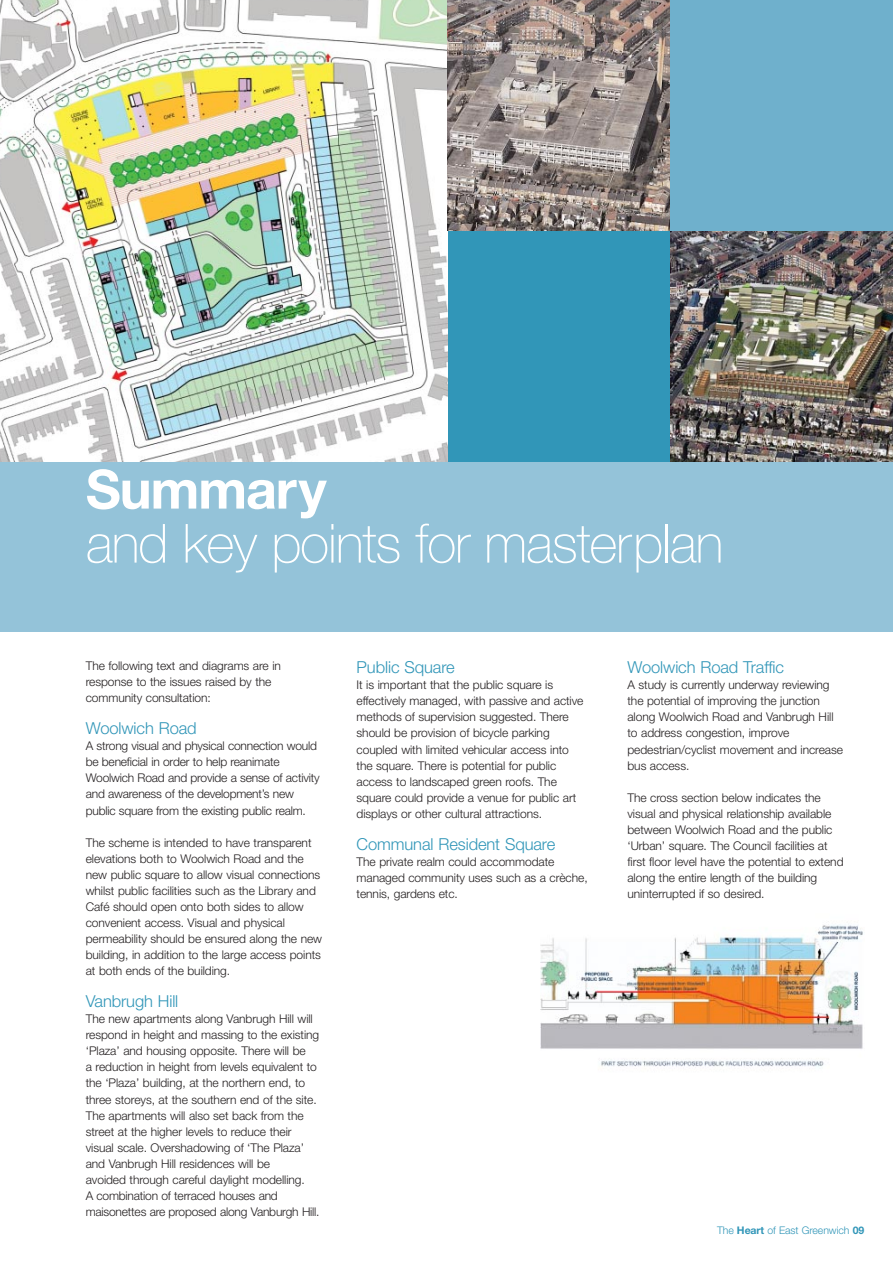
<style>
.page{position:relative;width:893px;height:1262px;background:#fff}
.page>*{position:absolute;margin:0;border:0;box-sizing:border-box;transform-origin:0 0}
.t1{font:100 54px "Helvetica Neue";letter-spacing:-.02em;color:#fff}
.t2{font:700 54px "Helvetica Neue";letter-spacing:-.02em;color:#fff}
.t3{font:300 16.5px "Helvetica Neue";letter-spacing:-.005em;color:#3196b8}
.t4{font:300 12px/16px "Helvetica Neue";letter-spacing:-.005em;color:#231f20}
.t5{font:300 10.5px "Helvetica Neue";letter-spacing:-.005em;color:#3196b8}
.s1{font-weight:700}
</style>
<div class="page">
<div style="left:0;top:461px;width:892px;height:170px;background:#94c3d9"></div>
<div style="left:447px;top:0;width:445px;height:461px;background:#3196b8"></div>
<img style="left:0;top:0;width:447px;height:461px">
<img style="left:541px;top:925px;width:322px;height:143px">
<img style="left:447px;top:0;width:223px;height:231px">
<img style="left:670px;top:231px;width:222px;height:230px">
<div style="left:670px;top:0;width:222px;height:231px;background:#6fb0cc"></div>
<h1 class="t2" style="left:86px;top:470px;width:242px">Summary</h1>
<h1 class="t1" style="left:86px;top:524px;width:639px">and key points for masterplan</h1>
<p class="t4" style="left:86px;top:659px;width:197px">The following text and diagrams are in response to the issues raised by the community consultation:</p>
<h2 class="t3" style="left:86px;top:722px;width:112px">Woolwich Road</h2>
<p class="t4" style="left:86px;top:739px;width:235px">A strong visual and physical connection would be beneficial in order to help reanimate Woolwich Road and provide a sense of activity and awareness of the development’s new public square from the existing public realm.</p>
<p class="t4" style="left:86px;top:835px;width:238px">The scheme is intended to have transparent elevations both to Woolwich Road and the new public square to allow visual connections whilst public facilities such as the Library and Café should open onto both sides to allow convenient access. Visual and physical permeability should be ensured along the new building, in addition to the large access points at both ends of the building.</p>
<h2 class="t3" style="left:86px;top:995px;width:94px">Vanbrugh Hill</h2>
<p class="t4" style="left:86px;top:1012px;width:235px">The new apartments along Vanbrugh Hill will respond in height and massing to the existing ‘Plaza’ and housing opposite. There will be<br>a reduction in height from levels equivalent to the ‘Plaza’ building, at the northern end, to three storeys, at the southern end of the site.<br>The apartments will also set back from the street at the higher levels to reduce their visual scale. Overshadowing of ‘The Plaza’ and Vanbrugh Hill residences will be<br>avoided through careful daylight modelling.<br>A combination of terraced houses and maisonettes are proposed along Vanburgh Hill.</p>
<h2 class="t3" style="left:356px;top:661px;width:100px">Public Square</h2>
<p class="t4" style="left:356px;top:678px;width:228px">It is important that the public square is effectively managed, with passive and active methods of supervision suggested. There should be provision of bicycle parking coupled with limited vehicular access into the square. There is potential for public access to landscaped green roofs. The square could provide a venue for public art displays or other cultural attractions.</p>
<h2 class="t3" style="left:356px;top:838px;width:200px">Communal Resident Square</h2>
<p class="t4" style="left:356px;top:854px;width:232px">The private realm could accommodate managed community uses such as a crèche, tennis, gardens etc.</p>
<h2 class="t3" style="left:627px;top:661px;width:158px">Woolwich Road Traffic</h2>
<p class="t4" style="left:627px;top:678px;width:217px">A study is currently underway reviewing the potential of improving the junction along Woolwich Road and Vanbrugh Hill to address congestion, improve pedestrian/cyclist movement and increase bus access.</p>
<p class="t4" style="left:627px;top:790px;width:217px">The cross section below indicates the visual and physical relationship available between Woolwich Road and the public ‘Urban’ square. The Council facilities at first floor level have the potential to extend along the entire length of the building uninterrupted if so desired.</p>
<p class="t5" style="left:717px;top:1226px;width:149px">The <span class="s1">Heart</span> of East Greenwich <span class="s1">09</span></p>
</div>
